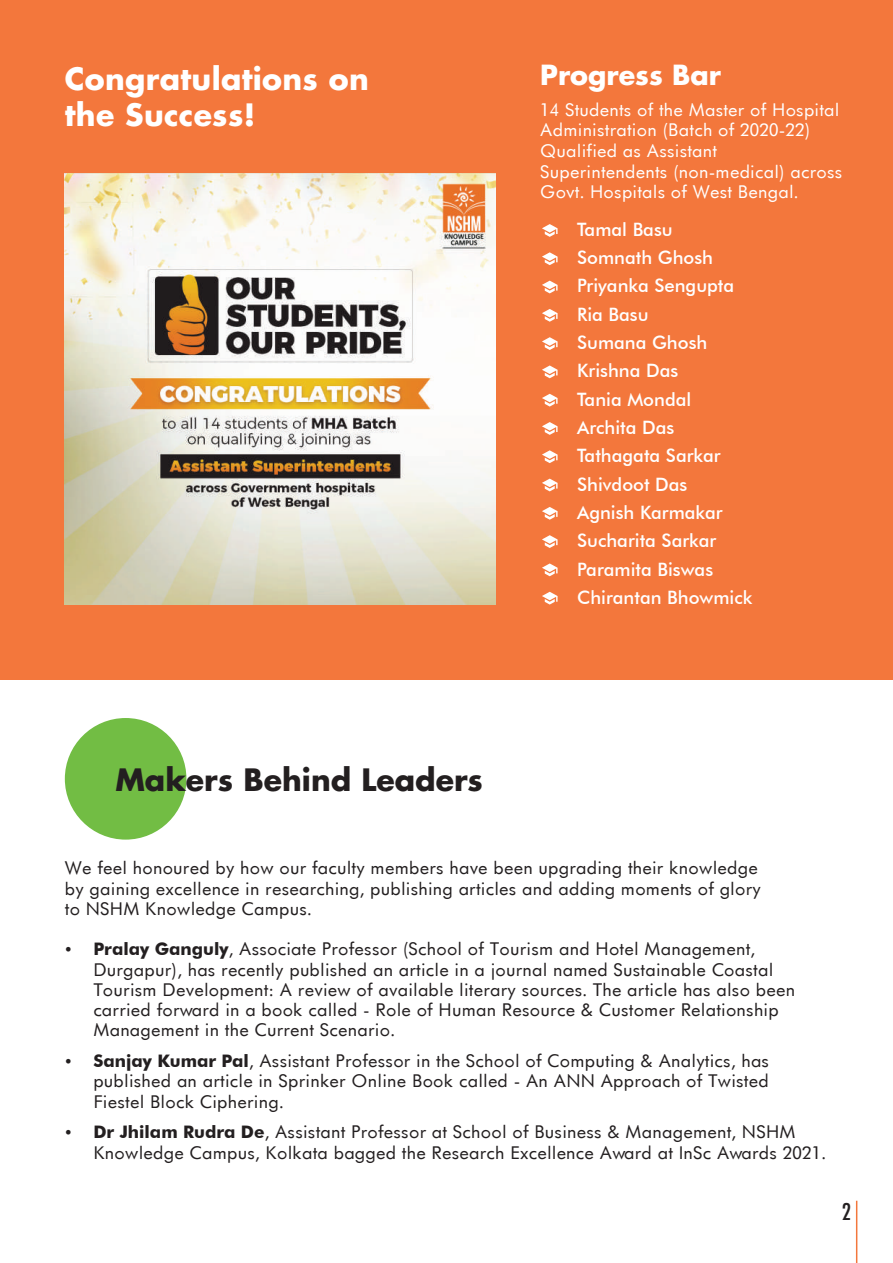
<style>
.page{position:relative;width:893px;height:1263px;background:#fff}
.page>*{position:absolute;margin:0;border:0;box-sizing:border-box;transform-origin:0 0}
.t1{font:700 30px "Futura";letter-spacing:.01em;color:#fff}
.t2{font:700 30px "Futura";color:#231f20}
.t3{font:700 27px "Futura";color:#fff}
.t4{font:condensed 22.5px "Futura";color:#231f20}
.t5{font:500 18.45px/28.3px "Futura BT";color:#fff}
.t6{font:17.25px/20.2px "Futurist";color:#231f20}
.t7{font:17.25px/20.7px "Futurist";color:#fff}
.s1{font-family:"Futura BT";font-weight:700}
</style>
<div class="page">
<div style="left:0;top:0;width:893px;height:679px;background:#f3773c"></div>
<svg style="left:542px;top:224px;width:16px;height:13px"></svg>
<svg style="left:542px;top:252px;width:16px;height:13px"></svg>
<svg style="left:542px;top:281px;width:16px;height:12px"></svg>
<svg style="left:542px;top:309px;width:16px;height:13px"></svg>
<svg style="left:542px;top:337px;width:16px;height:13px"></svg>
<svg style="left:542px;top:365px;width:16px;height:13px"></svg>
<svg style="left:542px;top:394px;width:16px;height:13px"></svg>
<svg style="left:542px;top:422px;width:16px;height:13px"></svg>
<svg style="left:542px;top:450px;width:16px;height:13px"></svg>
<svg style="left:542px;top:479px;width:16px;height:12px"></svg>
<svg style="left:542px;top:507px;width:16px;height:13px"></svg>
<svg style="left:542px;top:535px;width:16px;height:13px"></svg>
<svg style="left:542px;top:563px;width:16px;height:13px"></svg>
<svg style="left:542px;top:592px;width:16px;height:12px"></svg>
<img style="left:65px;top:174px;width:430px;height:430px">
<div style="left:65px;top:718px;width:121px;height:122px;background:#72bd44;border-radius:50%"></div>
<hr style="left:856px;top:1201px;width:1px;height:62px;background:#f3773c">
<h1 class="t1" style="left:65px;top:58px;width:305px">Congratulations on</h1>
<h2 class="t3" style="left:540px;top:56px;width:182px">Progress Bar</h2>
<h1 class="t1" style="left:65px;top:94px;width:192px">the Success!</h1>
<p class="t7" style="left:540px;top:99px;width:304px">14 Students of the Master of Hospital Administration (Batch of 2020-22)<br>Qualified as Assistant Superintendents (non-medical) across Govt. Hospitals of West Bengal.</p>
<p class="t5" style="left:577px;top:215px;width:177px">Tamal Basu<br>Somnath Ghosh<br>Priyanka Sengupta<br>Ria Basu<br>Sumana Ghosh<br>Krishna Das<br>Tania Mondal<br>Archita Das<br>Tathagata Sarkar<br>Shivdoot Das<br>Agnish Karmakar<br>Sucharita Sarkar<br>Paramita Biswas<br>Chirantan Bhowmick</p>
<h1 class="t2" style="left:115px;top:759px;width:369px">Makers Behind Leaders</h1>
<p class="t6" style="left:65px;top:858px;width:698px">We feel honoured by how our faculty members have been upgrading their knowledge by gaining excellence in researching, publishing articles and adding moments of glory to NSHM Knowledge Campus.</p>
<p class="t6" style="left:93px;top:939px;width:703px;text-indent:-28px">• <span class="s1">Pralay Ganguly</span>, Associate Professor (School of Tourism and Hotel Management, Durgapur), has recently published an article in a journal named Sustainable Coastal Tourism Development: A review of available literary sources. The article has also been carried forward in a book called - Role of Human Resource &amp; Customer Relationship Management in the Current Scenario.</p>
<p class="t6" style="left:93px;top:1050px;width:677px;text-align:justify;text-indent:-28px">• <span class="s1">Sanjay Kumar Pal</span>, Assistant Professor in the School of Computing &amp; Analytics, has published an article in Sprinker Online Book called - An ANN Approach of Twisted Fiestel Block Ciphering.</p>
<p class="t6" style="left:93px;top:1122px;width:734px;text-indent:-28px">• <span class="s1">Dr Jhilam Rudra De</span>, Assistant Professor at School of Business &amp; Management, NSHM<br>Knowledge Campus, Kolkata bagged the Research Excellence Award at InSc Awards 2021.</p>
<h3 class="t4" style="left:842px;top:1199px;width:11px">2</h3>
</div>
